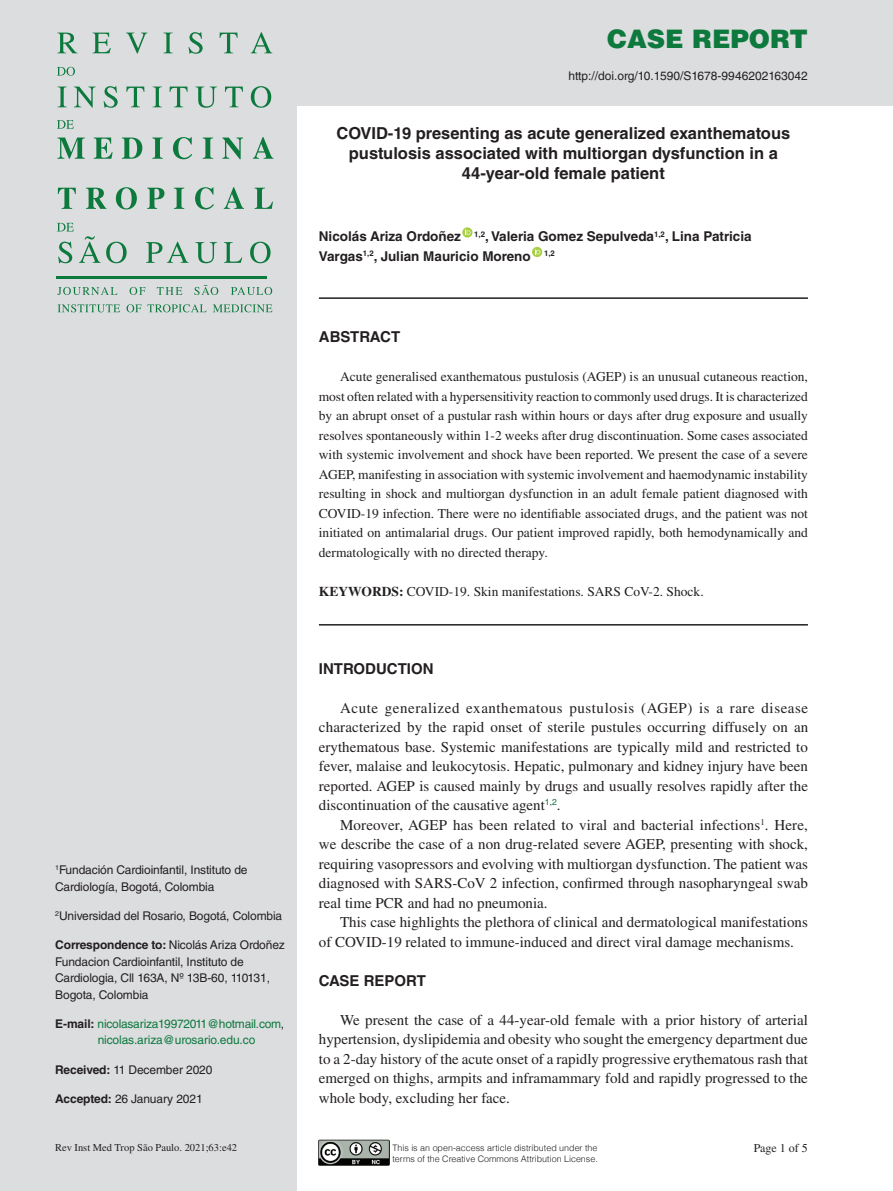
<style>
.page{position:relative;width:893px;height:1191px;background:#fff}
.page>*{position:absolute;margin:0;border:0;box-sizing:border-box;transform-origin:0 0}
.t1{font:900 25.5px "Helvetica LT Std";color:#0d793d}
.t2{font:700 16.5px/19.8px "Helvetica LT Std";color:#231f20;text-align:center}
.t3{font:15px/19.5px "Times LT Std";color:#231f20;text-align:justify}
.t4{font:700 15px "Helvetica LT Std";color:#231f20}
.t5{font:13.5px/19.5px "Times LT Std";color:#231f20;text-align:justify}
.t6{font:700 13.5px/19.5px "Helvetica LT Std";color:#231f20}
.t7{font:12px/16.5px "Helvetica LT Std";letter-spacing:-.01em;color:#231f20}
.t8{font:12px/16.5px "Helvetica LT Std";letter-spacing:-.02em;color:#0d793d}
.t9{font:12px "Times LT Std";color:#231f20}
.t10{font:10.5px "Times LT Std";color:#231f20}
.t11{font:300 8.85px/10.6px "Helvetica";color:#231f20}
.s1{font-weight:700}
.s2{font-weight:700;color:#231f20}
.s3{color:#231f20}
</style>
<div class="page">
<div style="left:0;top:0;width:297px;height:1191px;background:#dcdddf"></div>
<div style="left:22px;top:0;width:871px;height:106px;background:#dcdddf"></div>
<svg style="left:57px;top:33px;width:21px;height:20px"></svg>
<svg style="left:92px;top:33px;width:19px;height:20px"></svg>
<svg style="left:126px;top:33px;width:21px;height:21px"></svg>
<svg style="left:163px;top:33px;width:10px;height:20px"></svg>
<svg style="left:189px;top:32px;width:14px;height:22px"></svg>
<svg style="left:220px;top:33px;width:18px;height:20px"></svg>
<svg style="left:251px;top:32px;width:21px;height:21px"></svg>
<svg style="left:57px;top:87px;width:10px;height:20px"></svg>
<svg style="left:74px;top:87px;width:22px;height:21px"></svg>
<svg style="left:104px;top:86px;width:14px;height:22px"></svg>
<svg style="left:126px;top:87px;width:18px;height:20px"></svg>
<svg style="left:153px;top:87px;width:9px;height:20px"></svg>
<svg style="left:170px;top:87px;width:18px;height:20px"></svg>
<svg style="left:195px;top:87px;width:22px;height:21px"></svg>
<svg style="left:225px;top:87px;width:18px;height:20px"></svg>
<svg style="left:251px;top:86px;width:20px;height:22px"></svg>
<svg style="left:57px;top:137px;width:28px;height:22px"></svg>
<svg style="left:94px;top:137px;width:19px;height:22px"></svg>
<svg style="left:122px;top:137px;width:20px;height:22px"></svg>
<svg style="left:152px;top:137px;width:11px;height:22px"></svg>
<svg style="left:173px;top:137px;width:19px;height:22px"></svg>
<svg style="left:203px;top:137px;width:10px;height:22px"></svg>
<svg style="left:222px;top:137px;width:21px;height:22px"></svg>
<svg style="left:253px;top:137px;width:20px;height:22px"></svg>
<svg style="left:58px;top:188px;width:18px;height:21px"></svg>
<svg style="left:86px;top:188px;width:20px;height:21px"></svg>
<svg style="left:116px;top:187px;width:21px;height:22px"></svg>
<svg style="left:147px;top:188px;width:17px;height:21px"></svg>
<svg style="left:174px;top:188px;width:10px;height:21px"></svg>
<svg style="left:195px;top:187px;width:19px;height:22px"></svg>
<svg style="left:224px;top:187px;width:20px;height:22px"></svg>
<svg style="left:255px;top:188px;width:18px;height:21px"></svg>
<svg style="left:146px;top:242px;width:43px;height:21px"></svg>
<svg style="left:195px;top:242px;width:22px;height:21px"></svg>
<svg style="left:224px;top:242px;width:18px;height:21px"></svg>
<svg style="left:250px;top:242px;width:21px;height:21px"></svg>
<svg style="left:57px;top:223px;width:70px;height:40px"></svg>
<svg style="left:57px;top:120px;width:17px;height:9px"></svg>
<svg style="left:57px;top:67px;width:18px;height:9px"></svg>
<svg style="left:57px;top:287px;width:60px;height:8px"></svg>
<svg style="left:130px;top:287px;width:15px;height:8px"></svg>
<svg style="left:157px;top:287px;width:25px;height:8px"></svg>
<svg style="left:194px;top:285px;width:24px;height:10px"></svg>
<svg style="left:231px;top:287px;width:41px;height:8px"></svg>
<svg style="left:58px;top:304px;width:62px;height:8px"></svg>
<svg style="left:127px;top:304px;width:14px;height:8px"></svg>
<svg style="left:147px;top:304px;width:60px;height:8px"></svg>
<svg style="left:213px;top:304px;width:59px;height:8px"></svg>
<hr style="left:56px;top:276px;width:210px;height:2px;background:#0c793d">
<img style="left:319px;top:1139px;width:70px;height:26px">
<hr style="left:319px;top:297px;width:489px;height:2px;background:#231f20">
<hr style="left:319px;top:624px;width:489px;height:1px;background:#231f20">
<svg style="left:462px;top:227px;width:10px;height:10px"></svg>
<svg style="left:465px;top:229px;width:6px;height:6px"></svg>
<svg style="left:532px;top:247px;width:10px;height:10px"></svg>
<svg style="left:535px;top:249px;width:5px;height:5px"></svg>
<h1 class="t1" style="left:607px;top:22px;width:202px">CASE REPORT</h1>
<p class="t7" style="left:569px;top:67px;width:241px">http://doi.org/10.1590/S1678-9946202163042</p>
<p class="t2" style="left:337px;top:123px;width:455px">COVID-19 presenting as acute generalized exanthematous pustulosis associated with multiorgan dysfunction in a<br>44-year-old female patient</p>
<p class="t6" style="left:319px;top:226px;width:434px">Nicolás Ariza Ordoñez <sup>1,2</sup>, Valeria Gomez Sepulveda<sup>1,2</sup>, Lina Patricia<br>Vargas<sup>1,2</sup>, Julian Mauricio Moreno <sup>1,2</sup></p>
<p class="t7" style="left:55px;top:861px;width:194px"><sup>1</sup>Fundación Cardioinfantil, Instituto de<br>Cardiología, Bogotá, Colombia</p>
<p class="t7" style="left:55px;top:907px;width:229px"><sup>2</sup>Universidad del Rosario, Bogotá, Colombia</p>
<p class="t7" style="left:55px;top:936px;width:231px"><span class="s1">Correspondence to:</span> Nicolás Ariza Ordoñez Fundacion Cardioinfantil, Instituto de Cardiologia, Cll 163A, Nº 13B-60, 110131, Bogota, Colombia</p>
<p class="t8" style="left:98px;top:1015px;width:188px;text-indent:-42px"><span class="s2">E-mail:</span> nicolasariza19972011@hotmail.com<span class="s3">, </span>nicolas.ariza@urosario.edu.co</p>
<p class="t7" style="left:55px;top:1061px;width:159px"><span class="s1">Received:</span> 11 December 2020</p>
<p class="t7" style="left:55px;top:1090px;width:149px"><span class="s1">Accepted:</span> 26 January 2021</p>
<p class="t4" style="left:319px;top:328px;width:83px">ABSTRACT</p>
<p class="t5" style="left:319px;top:367px;width:491px;text-indent:21px">Acute generalised exanthematous pustulosis (AGEP) is an unusual cutaneous reaction, most often related with a hypersensitivity reaction to commonly used drugs. It is characterized by an abrupt onset of a pustular rash within hours or days after drug exposure and usually resolves spontaneously within 1-2 weeks after drug discontinuation. Some cases associated with systemic involvement and shock have been reported. We present the case of a severe AGEP, manifesting in association with systemic involvement and haemodynamic instability resulting in shock and multiorgan dysfunction in an adult female patient diagnosed with COVID-19 infection. There were no identifiable associated drugs, and the patient was not initiated on antimalarial drugs. Our patient improved rapidly, both hemodynamically and dermatologically with no directed therapy.</p>
<p class="t5" style="left:319px;top:581px;width:386px"><span class="s1">KEYWORDS:</span> COVID-19. Skin manifestations. SARS CoV-2. Shock.</p>
<p class="t4" style="left:319px;top:659px;width:116px">INTRODUCTION</p>
<p class="t3" style="left:319px;top:698px;width:491px;text-indent:21px">Acute generalized exanthematous pustulosis (AGEP) is a rare disease characterized by the rapid onset of sterile pustules occurring diffusely on an erythematous base. Systemic manifestations are typically mild and restricted to fever, malaise and leukocytosis. Hepatic, pulmonary and kidney injury have been reported. AGEP is caused mainly by drugs and usually resolves rapidly after the discontinuation of the causative agent<sup>1</sup><sup>,</sup><sup>2</sup>.</p>
<p class="t3" style="left:319px;top:815px;width:491px;text-indent:21px">Moreover, AGEP has been related to viral and bacterial infections<sup>1</sup>. Here, we describe the case of a non drug-related severe AGEP, presenting with shock, requiring vasopressors and evolving with multiorgan dysfunction. The patient was diagnosed with SARS-CoV 2 infection, confirmed through nasopharyngeal swab real time PCR and had no pneumonia.</p>
<p class="t3" style="left:319px;top:912px;width:490px;text-indent:21px">This case highlights the plethora of clinical and dermatological manifestations of COVID-19 related to immune-induced and direct viral damage mechanisms.</p>
<p class="t4" style="left:319px;top:971px;width:109px">CASE REPORT</p>
<p class="t3" style="left:319px;top:1010px;width:491px;text-indent:21px">We present the case of a 44-year-old female with a prior history of arterial hypertension, dyslipidemia and obesity who sought the emergency department due to a 2-day history of the acute onset of a rapidly progressive erythematous rash that emerged on thighs, armpits and inframammary fold and rapidly progressed to the whole body, excluding her face.</p>
<p class="t10" style="left:55px;top:1142px;width:183px">Rev Inst Med Trop São Paulo. 2021;63:e42</p>
<p class="t9" style="left:754px;top:1141px;width:56px">Page 1 of 5</p>
<p class="t11" style="left:392px;top:1142px;width:207px">This is an open-access article distributed under the terms of the Creative Commons Attribution License.</p>
</div>
